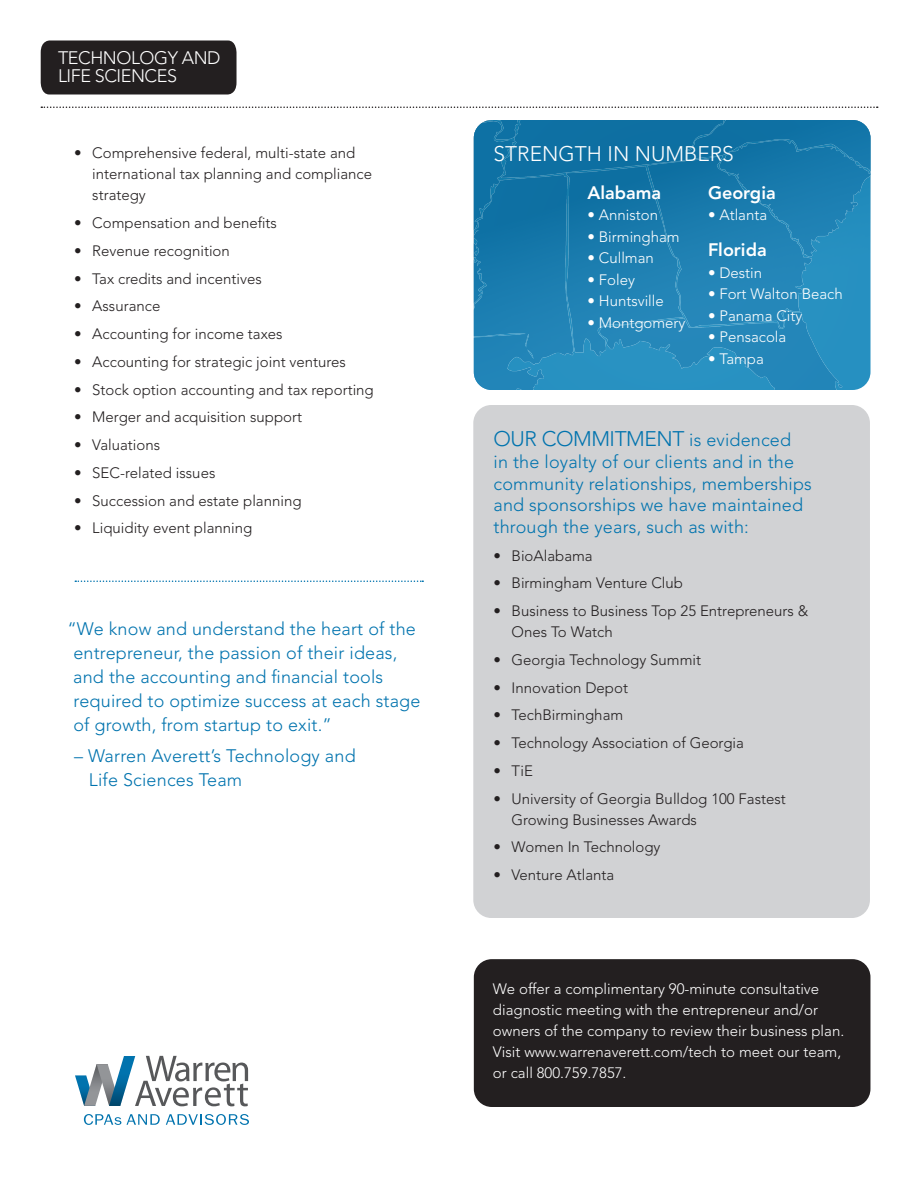
<style>
.page{position:relative;width:918px;height:1188px;background:#fff}
.page>*{position:absolute;margin:0;border:0;box-sizing:border-box;transform-origin:0 0}
.t1{font:300 21px "Avenir LT Std";letter-spacing:-.02em;color:#0073ae}
.t2{font:300 21px "Avenir LT Std";color:#fff}
.t3{font:300 18px/24px "Avenir LT Std";letter-spacing:.01em;color:#0073ae}
.t4{font:300 18px/18.6px "Avenir LT Std";letter-spacing:-.025em;color:#fff}
.t5{font:800 18px "Avenir LT Std";color:#fff}
.t6{font:300 15px/21px "Avenir LT Std";color:#231f20}
.t7{font:300 15px/21px "Avenir LT Std";color:#fff}
.s1{font-size:18px}
</style>
<div class="page">
<div style="left:473px;top:405px;width:397px;height:513px;background:#d1d2d4;border-radius:18px"></div>
<div style="left:41px;top:40px;width:196px;height:54px;background:#231f20"></div>
<svg style="left:41px;top:106px;width:837px;height:2px"></svg>
<svg style="left:75px;top:580px;width:348px;height:2px"></svg>
<div style="left:474px;top:959px;width:396px;height:148px;background:#231f20;border-radius:18px"></div>
<svg style="left:84px;top:1114px;width:37px;height:11px"></svg>
<svg style="left:127px;top:1114px;width:33px;height:11px"></svg>
<svg style="left:166px;top:1114px;width:83px;height:11px"></svg>
<svg style="left:75px;top:1056px;width:173px;height:50px"></svg>
<svg style="left:109px;top:1056px;width:26px;height:50px"></svg>
<img style="left:474px;top:120px;width:396px;height:270px">
<p class="t4" style="left:58px;top:48px;width:164px">TECHNOLOGY AND<br>LIFE SCIENCES</p>
<p class="t6" style="left:92px;top:143px;width:281px;text-indent:-18px">• Comprehensive federal, multi-state and international tax planning and compliance strategy</p>
<p class="t6" style="left:74px;top:212px;width:204px">• Compensation and benefits</p>
<p class="t6" style="left:74px;top:240px;width:157px">• Revenue recognition</p>
<p class="t6" style="left:74px;top:268px;width:189px">• Tax credits and incentives</p>
<p class="t6" style="left:74px;top:296px;width:88px">• Assurance</p>
<p class="t6" style="left:74px;top:323px;width:210px">• Accounting for income taxes</p>
<p class="t6" style="left:74px;top:351px;width:273px">• Accounting for strategic joint ventures</p>
<p class="t6" style="left:74px;top:379px;width:301px">• Stock option accounting and tax reporting</p>
<p class="t6" style="left:74px;top:407px;width:229px">• Merger and acquisition support</p>
<p class="t6" style="left:74px;top:434px;width:87px">• Valuations</p>
<p class="t6" style="left:74px;top:462px;width:143px">• SEC-related issues</p>
<p class="t6" style="left:74px;top:490px;width:229px">• Succession and estate planning</p>
<p class="t6" style="left:74px;top:518px;width:180px">• Liquidity event planning</p>
<p class="t3" style="left:73px;top:617px;width:349px;text-indent:-6px">“We know and understand the heart of the entrepreneur, the passion of their ideas, and the accounting and financial tools required to optimize success at each stage of growth, from startup to exit.”</p>
<p class="t3" style="left:89px;top:744px;width:268px;text-indent:-15px">– Warren Averett’s Technology and<br>Life Sciences Team</p>
<p class="t2" style="left:494px;top:142px;width:242px">STRENGTH IN NUMBERS</p>
<p class="t5" style="left:587px;top:182px;width:75px">Alabama</p>
<p class="t7" style="left:587px;top:205px;width:72px">• Anniston</p>
<p class="t7" style="left:587px;top:226px;width:94px">• Birmingham</p>
<p class="t7" style="left:587px;top:248px;width:68px">• Cullman</p>
<p class="t7" style="left:587px;top:269px;width:49px">• Foley</p>
<p class="t7" style="left:587px;top:291px;width:78px">• Huntsville</p>
<p class="t7" style="left:587px;top:312px;width:100px">• Montgomery</p>
<p class="t5" style="left:708px;top:182px;width:69px">Georgia</p>
<p class="t7" style="left:708px;top:205px;width:61px">• Atlanta</p>
<p class="t5" style="left:708px;top:239px;width:60px">Florida</p>
<p class="t7" style="left:708px;top:262px;width:56px">• Destin</p>
<p class="t7" style="left:708px;top:284px;width:136px">• Fort Walton Beach</p>
<p class="t7" style="left:708px;top:305px;width:96px">• Panama City</p>
<p class="t7" style="left:708px;top:327px;width:80px">• Pensacola</p>
<p class="t7" style="left:708px;top:348px;width:57px">• Tampa</p>
<p class="t1" style="left:494px;top:427px;width:299px">OUR COMMITMENT <span class="s1">is evidenced</span></p>
<p class="t3" style="left:494px;top:451px;width:320px;line-height:21.6px">in the loyalty of our clients and in the community relationships, memberships and sponsorships we have maintained through the years, such as with:</p>
<p class="t6" style="left:494px;top:545px;width:101px">• BioAlabama</p>
<p class="t6" style="left:494px;top:573px;width:191px">• Birmingham Venture Club</p>
<p class="t6" style="left:512px;top:600px;width:298px;text-indent:-18px">• Business to Business Top 25 Entrepreneurs &amp;<br>Ones To Watch</p>
<p class="t6" style="left:494px;top:649px;width:209px">• Georgia Technology Summit</p>
<p class="t6" style="left:494px;top:677px;width:136px">• Innovation Depot</p>
<p class="t6" style="left:494px;top:705px;width:131px">• TechBirmingham</p>
<p class="t6" style="left:494px;top:732px;width:252px">• Technology Association of Georgia</p>
<p class="t6" style="left:494px;top:760px;width:41px">• TiE</p>
<p class="t6" style="left:512px;top:788px;width:276px;text-indent:-18px">• University of Georgia Bulldog 100 Fastest<br>Growing Businesses Awards</p>
<p class="t6" style="left:494px;top:837px;width:169px">• Women In Technology</p>
<p class="t6" style="left:494px;top:864px;width:122px">• Venture Atlanta</p>
<p class="t7" style="left:493px;top:979px;width:353px">We offer a complimentary 90-minute consultative diagnostic meeting with the entrepreneur and/or owners of the company to review their business plan.<br>Visit www.warrenaverett.com/tech to meet our team, or call 800.759.7857.</p>
</div>
